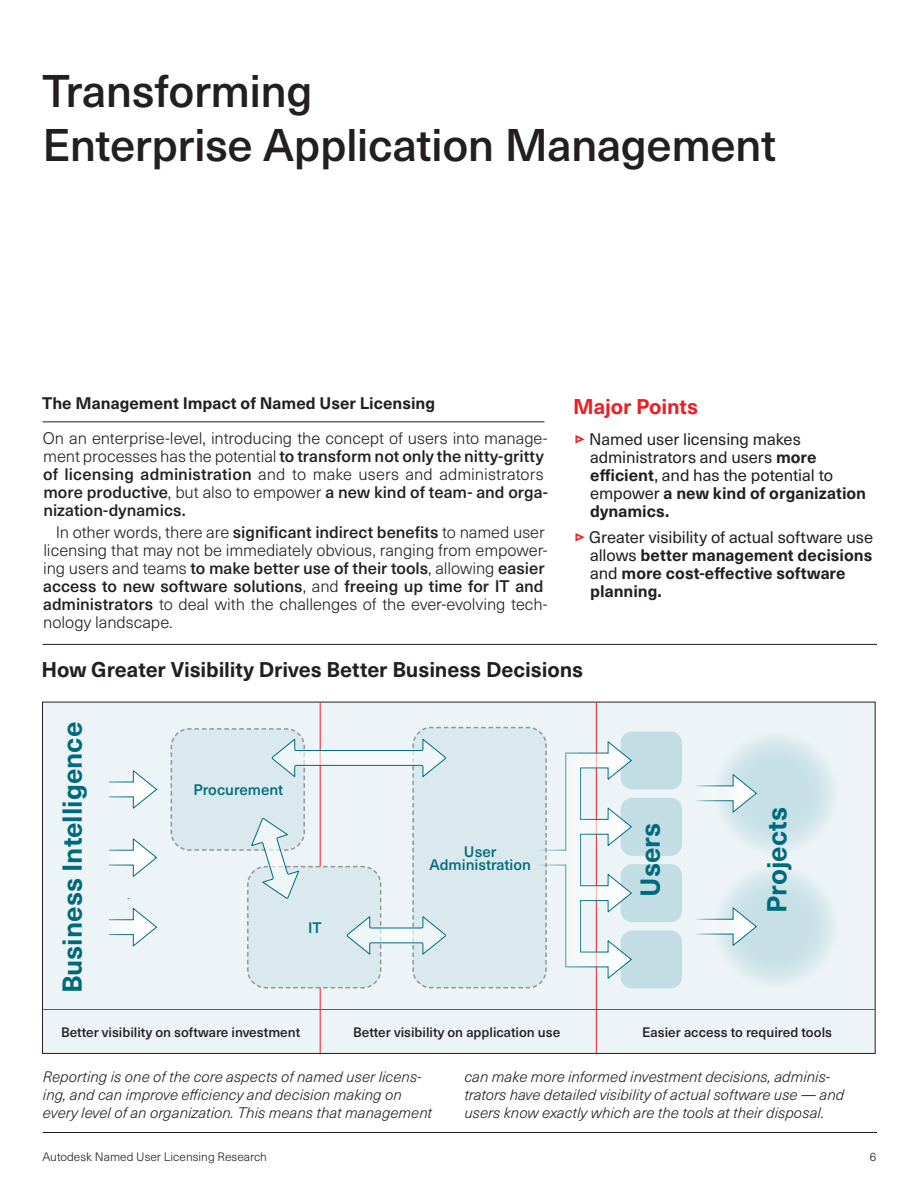
<style>
.page{position:relative;width:918px;height:1188px;background:#fff}
.page>*{position:absolute;margin:0;border:0;box-sizing:border-box;transform-origin:0 0}
.Title_Medium{font:500 45px/54px "Neue Haas Unica W1 G";letter-spacing:-.01em;color:#231f20}
.t1{font:700 27px "Neue Haas Unica W1 G";color:#006a7d}
.Sidebar_New{font:700 21px "Neue Haas Unica W1 G";letter-spacing:-.005em;color:#231f20}
.Major_Points_Title{font:700 21px "Neue Haas Unica W1 G";letter-spacing:-.005em;color:#ee1d23}
.Text_II{font:300 16.5px/18px "Neue Haas Unica W1 G";letter-spacing:-.005em;color:#231f20}
.Text_II_-_first{font:300 16.5px/18px "Neue Haas Unica W1 G";letter-spacing:-.005em;color:#231f20}
.Subtitle_rule{font:700 16.5px/18px "Neue Haas Unica W1 G";color:#231f20}
.t2{font:16.5px/18px "Neue Haas Unica W1 G";letter-spacing:-.005em;color:#231f20}
.t3{font:italic 300 15px/18px "Neue Haas Unica W1 G";color:#231f20}
.Chart_Label{font:500 15px/13.5px "Neue Haas Unica W1 G";color:#006a7d;text-align:center}
.t4{font:500 13.5px "Neue Haas Unica W1 G";color:#231f20}
.t5{font:300 12px "Neue Haas Unica W1 G";color:#231f20}
.s1{font-weight:500}
.s2{font-family:"Meta Black Caps Expert";color:#ee1d23}
.s3{font-weight:700}
.s4{font-family:"Meta Black Caps Expert";font-weight:400;color:#ee1d23}
.s5{font-weight:400}
</style>
<div class="page">
<hr style="left:43px;top:422px;width:501px;height:1px;background:#231f20">
<div style="left:43px;top:702px;width:832px;height:351px;background:#edf4f7"></div>
<svg style="left:714px;top:732px;width:124px;height:123px"></svg>
<svg style="left:714px;top:865px;width:124px;height:123px"></svg>
<hr style="left:320px;top:702px;width:1px;height:351px;background:#ee1d23">
<hr style="left:596px;top:702px;width:1px;height:351px;background:#ee1d23">
<div style="left:621px;top:732px;width:61px;height:57px;background:#c3dde4;border-radius:11px"></div>
<div style="left:621px;top:930px;width:61px;height:58px;background:#c3dde4;border-radius:11px"></div>
<div style="left:621px;top:864px;width:61px;height:58px;background:#c3dde4;border-radius:11px"></div>
<div style="left:621px;top:798px;width:61px;height:58px;background:#c3dde4;border-radius:11px"></div>
<hr style="left:43px;top:1009px;width:832px;height:1px;background:#ee1d23">
<hr style="left:43px;top:644px;width:834px;height:1px;background:#231f20">
<svg style="left:678px;top:773px;width:79px;height:41px"></svg>
<svg style="left:109px;top:770px;width:49px;height:39px"></svg>
<svg style="left:108px;top:838px;width:50px;height:39px"></svg>
<svg style="left:678px;top:906px;width:79px;height:41px"></svg>
<svg style="left:108px;top:908px;width:50px;height:39px"></svg>
<svg style="left:170px;top:726px;width:462px;height:263px"></svg>
<hr style="left:43px;top:1132px;width:834px;height:1px;background:#231f20">
<p class="Title_Medium" style="left:43px;top:61px;width:735px">Transforming<br>Enterprise Application Management</p>
<p class="Subtitle_rule" style="left:42px;top:393px;width:394px">The Management Impact of Named User Licensing</p>
<p class="Text_II_-_first" style="left:43px;top:428px;width:507px">On an enterprise-level, introducing the concept of users into manage&shy;ment processes has the potential <span class="s1">to transform not only the nitty-gritty of licensing administration</span> and to make users and administrators <span class="s1">more productive</span>, but also to empower <span class="s1">a new kind of team- and orga&shy;nization-dynamics.</span></p>
<p class="Text_II" style="left:43px;top:522px;width:506px;text-indent:13px">In other words, there are <span class="s1">significant indirect benefits</span> to named user licensing that may not be immediately obvious, ranging from empower&shy;ing users and teams <span class="s1">to make better use of their tools</span>, allowing <span class="s1">easier access to new software solutions</span>, and <span class="s1">freeing up time for IT and administrators</span> to deal with the challenges of the ever-evolving tech&shy;nology landscape.</p>
<p class="Major_Points_Title" style="left:573px;top:391px;width:127px">Major Points</p>
<p class="t2" style="left:590px;top:429px;width:278px;text-indent:-15px"><span class="s2">t</span> Named user licensing makes administrators and users <span class="s3">more efficient</span>, and has the potential to empower <span class="s3">a new kind of organization dynamics.</span></p>
<p class="Subtitle_rule" style="left:590px;top:527px;width:284px;text-indent:-15px"><span class="s4">t</span> <span class="s5">Greater visibility of actual software use allows</span> better management decisions <span class="s5">and</span> more cost-effective software planning.</p>
<p class="Sidebar_New" style="left:41px;top:653px;width:543px">How Greater Visibility Drives Better Business Decisions</p>
<p class="t1" style="left:52px;top:993px;width:273px;rotate:-90deg">Business Intelligence</p>
<p class="Chart_Label" style="left:193px;top:782px;width:91px">Procurement</p>
<p class="Chart_Label" style="left:308px;top:920px;width:15px">IT</p>
<p class="Chart_Label" style="left:430px;top:844px;width:103px">User<br>Administration</p>
<p class="t1" style="left:630px;top:897px;width:75px;rotate:-90deg">Users</p>
<p class="t1" style="left:756px;top:913px;width:107px;rotate:-90deg">Projects</p>
<p class="t4" style="left:61px;top:1022px;width:241px">Better visibility on software investment</p>
<p class="t4" style="left:353px;top:1022px;width:209px">Better visibility on application use</p>
<p class="t4" style="left:642px;top:1022px;width:191px">Easier access to required tools</p>
<p class="t3" style="left:43px;top:1067px;width:391px">Reporting is one of the core aspects of named user licens&shy;ing, and can improve efficiency and decision making on every level of an organization. This means that management</p>
<p class="t3" style="left:464px;top:1067px;width:381px">can make more informed investment decisions, adminis&shy;trators have detailed visibility of actual software use — and users know exactly which are the tools at their disposal.</p>
<p class="t5" style="left:43px;top:1148px;width:226px">Autodesk Named User Licensing Research</p>
<p class="t5" style="left:870px;top:1148px;width:8px">6</p>
</div>
